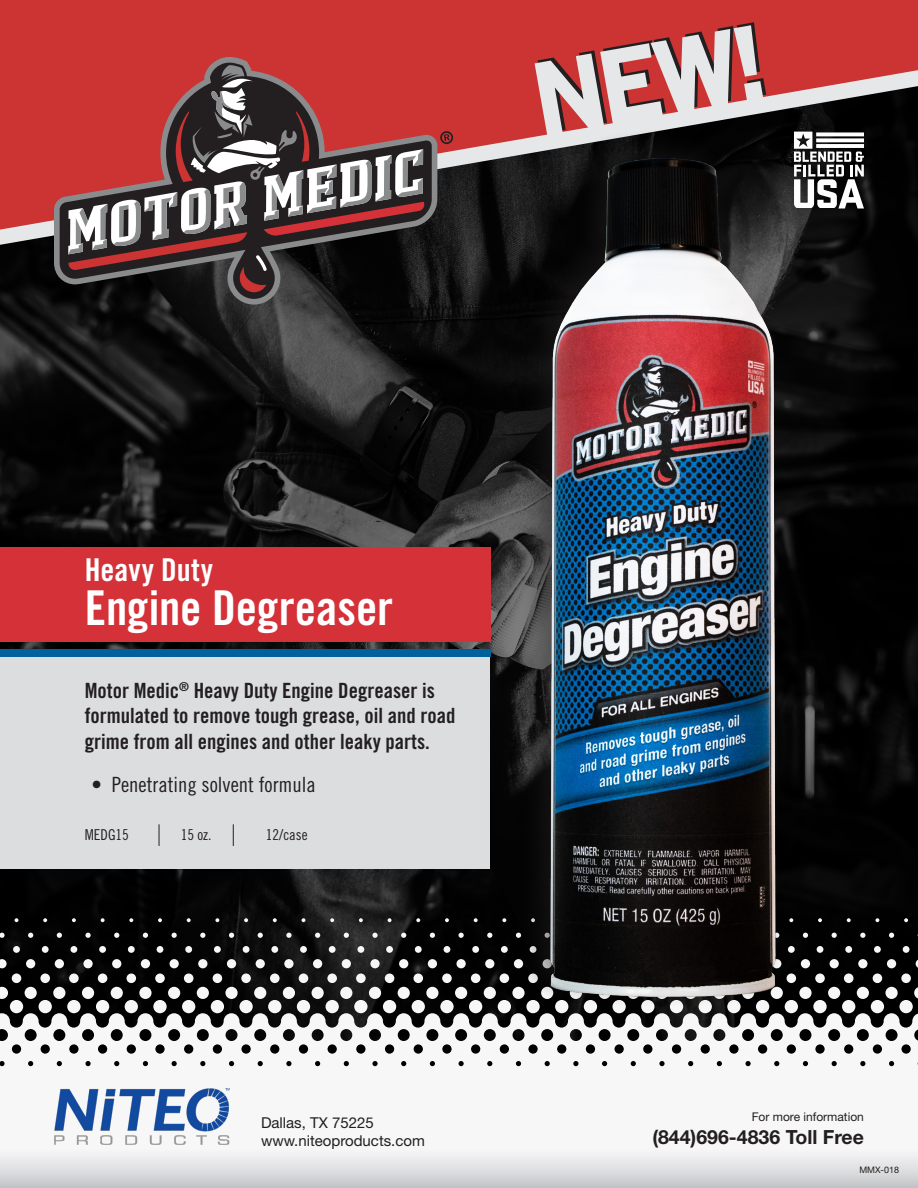
<style>
.page{position:relative;width:918px;height:1188px;background:#fff}
.page>*{position:absolute;margin:0;border:0;box-sizing:border-box;transform-origin:0 0}
.t1{font:97.5px "Trade Gothic LT Std Bd 2";color:#e6e7e9}
.t2{font:48px "Trade Gothic LT Std Bd Cn 20";color:#fff}
.t3{font:31.5px "Trade Gothic LT Std Bd Cn 20";letter-spacing:.005em;color:#fff}
.t4{font:21px/25.5px "Trade Gothic LT Std Bd Cn 20";color:#231f20}
.t5{font:21px "Trade Gothic LT Std Cn 18";color:#231f20}
.t6{font:700 19.5px "Helvetica Neue LT Std";color:#231f20}
.t7{font:15px "Helvetica Neue LT Std";color:#231f20}
.t8{font:15px "Trade Gothic LT Std Cn 18";color:#231f20}
.t9{font:12px "Helvetica Neue LT Std";color:#231f20}
.t10{font:9px "Helvetica Neue LT Std";color:#231f20}
</style>
<div class="page">
<img style="left:0;top:245px;width:918px;height:673px">
<svg style="left:0;top:918px;width:918px;height:95px;background:#2f2f2f"></svg>
<svg style="left:0;top:1013px;width:918px;height:175px"></svg>
<svg style="left:0;top:0;width:918px;height:230px;background:#a63333"></svg>
<svg style="left:54px;top:57px;width:383px;height:248px;background:#7c3535"></svg>
<svg style="left:60px;top:63px;width:372px;height:236px;background:#5b2828"></svg>
<svg style="left:68px;top:65px;width:357px;height:227px;background:#7c494a"></svg>
<svg style="left:440px;top:131px;width:13px;height:13px"></svg>
<img style="left:54px;top:1089px;width:176px;height:55px">
<div style="left:516px;top:127px;width:271px;height:882px;background:#231f20;opacity:.5"></div>
<img style="left:539px;top:147px;width:249px;height:860px">
<div style="left:0;top:656px;width:490px;height:213px;background:#dcdddf"></div>
<svg style="left:794px;top:132px;width:70px;height:76px"></svg>
<svg style="left:159px;top:824px;width:1px;height:22px"></svg>
<svg style="left:233px;top:824px;width:1px;height:22px"></svg>
<div style="left:0;top:547px;width:491px;height:95px;background:#d43238"></div>
<div style="left:0;top:649px;width:491px;height:7px;background:#00619c"></div>
<svg style="left:533px;top:21px;width:235px;height:116px;background:#ae5c5c"></svg>
<p class="t1" style="left:524px;top:42px;width:235px;rotate:-10deg">NEW!</p>
<p class="t3" style="left:85px;top:551px;width:130px">Heavy Duty</p>
<p class="t2" style="left:85px;top:579px;width:310px">Engine Degreaser</p>
<p class="t4" style="left:85px;top:678px;width:372px">Motor Medic<sup>®</sup> Heavy Duty Engine Degreaser is formulated to remove tough grease, oil and road grime from all engines and other leaky parts.</p>
<p class="t5" style="left:92px;top:772px;width:226px">• Penetrating solvent formula</p>
<p class="t8" style="left:85px;top:826px;width:46px">MEDG15</p>
<p class="t8" style="left:181px;top:826px;width:32px">15 oz.</p>
<p class="t8" style="left:266px;top:826px;width:43px">12/case</p>
<p class="t7" style="left:261px;top:1113px;width:114px">Dallas, TX 75225</p>
<p class="t7" style="left:261px;top:1131px;width:165px">www.niteoproducts.com</p>
<p class="t9" style="left:752px;top:1110px;width:114px">For more information</p>
<p class="t6" style="left:652px;top:1125px;width:213px">(844)696-4836 Toll Free</p>
<p class="t10" style="left:859px;top:1164px;width:41px">MMX-018</p>
</div>
